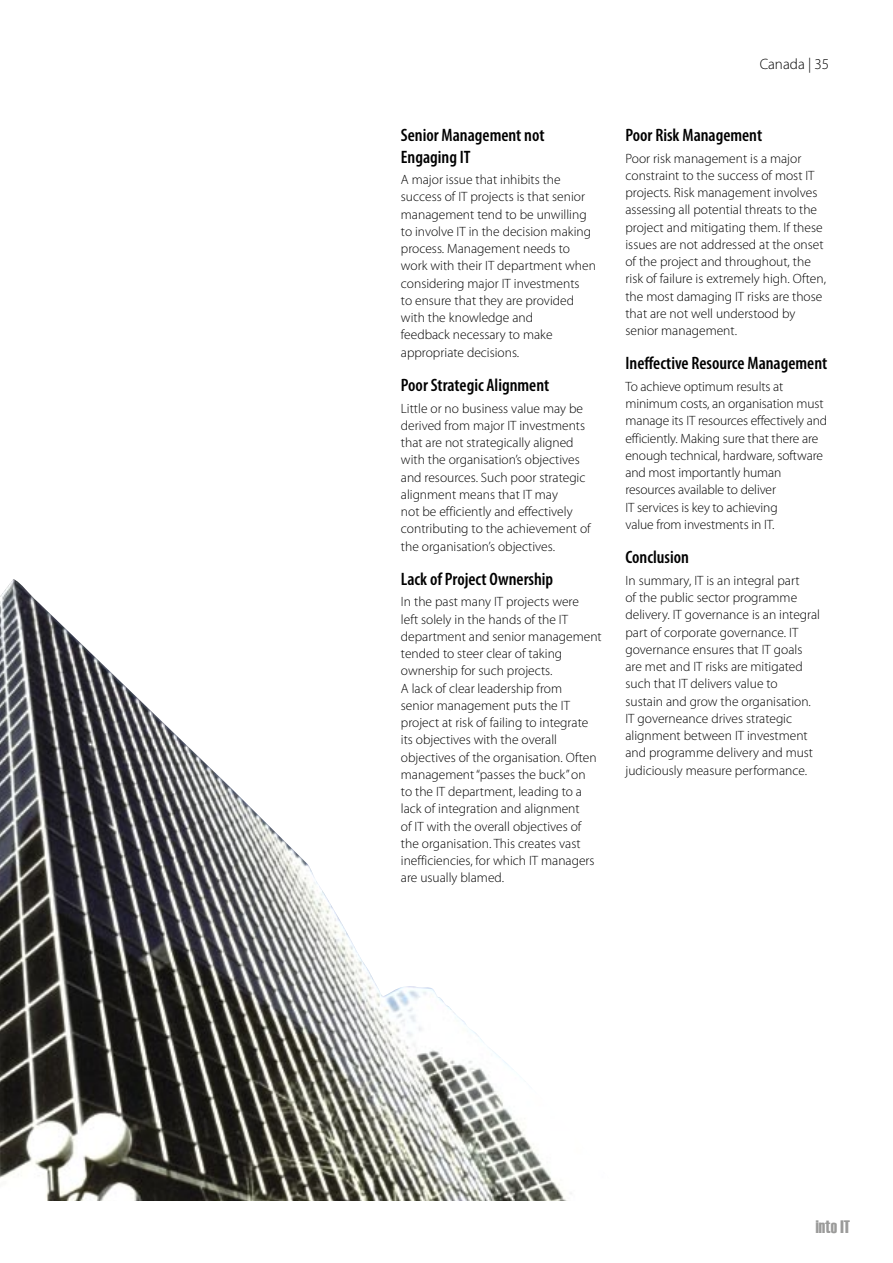
<style>
.page{position:relative;width:893px;height:1263px;background:#fff}
.page>*{position:absolute;margin:0;border:0;box-sizing:border-box;transform-origin:0 0}
.Head_3_new{font:600 condensed 18px/21.6px "Myriad Pro";color:#000}
.t1{font:18px "Haettenschweiler";color:#9b9b9a}
.Running_title_and_pa{font:300 15px "Myriad Pro";color:#000}
.Body_Text{font:300 13.5px/17.2px "Myriad Pro";color:#000}
</style>
<div class="page">
<img style="left:0;top:579px;width:572px;height:621px">
<p class="Head_3_new" style="left:401px;top:124px;width:145px">Senior Management not<br>Engaging IT</p>
<p class="Body_Text" style="left:401px;top:171px;width:197px">A major issue that inhibits the success of IT projects is that senior management tend to be unwilling to involve IT in the decision making process. Management needs to work with their IT department when considering major IT investments<br>to ensure that they are provided with the knowledge and<br>feedback necessary to make appropriate decisions.</p>
<p class="Head_3_new" style="left:401px;top:374px;width:150px">Poor Strategic Alignment</p>
<p class="Body_Text" style="left:401px;top:399px;width:191px">Little or no business value may be derived from major IT investments that are not strategically aligned with the organisation’s objectives and resources. Such poor strategic alignment means that IT may<br>not be efficiently and effectively contributing to the achievement of the organisation’s objectives.</p>
<p class="Head_3_new" style="left:401px;top:568px;width:154px">Lack of Project Ownership</p>
<p class="Body_Text" style="left:401px;top:593px;width:202px">In the past many IT projects were<br>left solely in the hands of the IT department and senior management tended to steer clear of taking ownership for such projects.<br>A lack of clear leadership from<br>senior management puts the IT project at risk of failing to integrate its objectives with the overall objectives of the organisation. Often management “passes the buck” on<br>to the IT department, leading to a lack of integration and alignment<br>of IT with the overall objectives of the organisation. This creates vast inefficiencies, for which IT managers are usually blamed.</p>
<p class="Running_title_and_pa" style="left:760px;top:55px;width:71px">Canada | 35</p>
<p class="Head_3_new" style="left:625px;top:124px;width:138px">Poor Risk Management</p>
<p class="Body_Text" style="left:625px;top:149px;width:202px">Poor risk management is a major constraint to the success of most IT projects. Risk management involves assessing all potential threats to the project and mitigating them. If these issues are not addressed at the onset of the project and throughout, the risk of failure is extremely high. Often, the most damaging IT risks are those that are not well understood by senior management.</p>
<p class="Head_3_new" style="left:625px;top:352px;width:203px">Ineffective Resource Management</p>
<p class="Body_Text" style="left:625px;top:378px;width:203px">To achieve optimum results at minimum costs, an organisation must manage its IT resources effectively and efficiently. Making sure that there are enough technical, hardware, software and most importantly human resources available to deliver<br>IT services is key to achieving<br>value from investments in IT.</p>
<p class="Head_3_new" style="left:625px;top:546px;width:65px">Conclusion</p>
<p class="Body_Text" style="left:625px;top:572px;width:196px">In summary, IT is an integral part<br>of the public sector programme delivery. IT governance is an integral part of corporate governance. IT governance ensures that IT goals are met and IT risks are mitigated such that IT delivers value to<br>sustain and grow the organisation.<br>IT governeance drives strategic alignment between IT investment and programme delivery and must judiciously measure performance.</p>
<h1 class="t1" style="left:816px;top:1214px;width:36px">into IT</h1>
</div>
